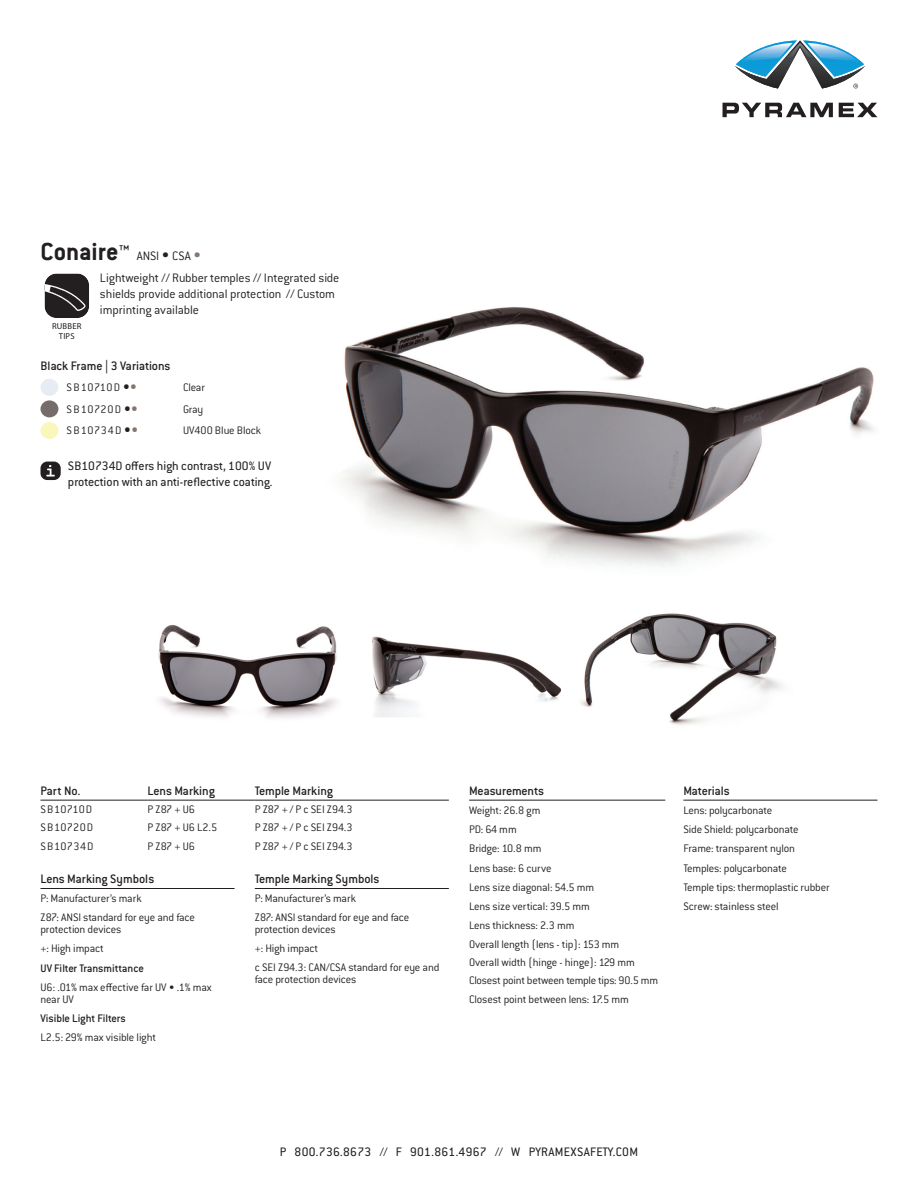
<style>
.page{position:relative;width:918px;height:1188px;background:#fff}
.page>*{position:absolute;margin:0;border:0;box-sizing:border-box;transform-origin:0 0}
.Model_Name{font:700 27px "Conduit ITC Std";color:#231f20}
.Description___no_rul{font:500 13.5px "Conduit ITC Std";letter-spacing:-.01em;color:#231f20}
.Description___no_rul-2{font:300 13.5px/16.2px "Conduit ITC Std";letter-spacing:-.01em;color:#231f20}
.Description___no_rul-3{font:13.5px/16.2px "Conduit ITC Std";letter-spacing:.005em;color:#231f20}
.Description___no_rul-4{font:13.5px "Conduit ITC Std";letter-spacing:.025em;color:#231f20}
.Part_No{font:300 12px/12px "Conduit ITC Std";letter-spacing:-.015em;color:#231f20}
.Description___no_rul-5{font:500 12px "Conduit ITC Std";letter-spacing:-.01em;color:#231f20}
.Part_No-2{font:300 12px "Conduit ITC Std";letter-spacing:.05em;color:#231f20}
.Part_No-3{font:300 12px "Conduit ITC Std";letter-spacing:.07em;color:#231f20}
.Part_No-4{font:300 12px "Conduit ITC Std";letter-spacing:.03em;color:#231f20}
.t1{font:8.7px/9.9px "Myriad Pro";letter-spacing:.02em;color:#231f20;text-align:center}
.s1{font-weight:400;font-size:16.5px}
.s2{font-weight:400;font-size:16.5px;color:#85776f}
.s3{font-weight:900;font-size:13.8px}
.s4{font-weight:900;font-size:13.8px;color:#85776f}
</style>
<div class="page">
<svg style="left:723px;top:103px;width:154px;height:14px"></svg>
<svg style="left:735px;top:40px;width:130px;height:49px"></svg>
<hr style="left:469px;top:800px;width:196px;height:1px;background:#231f20">
<hr style="left:683px;top:800px;width:195px;height:1px;background:#231f20">
<hr style="left:40px;top:800px;width:108px;height:1px;background:#231f20">
<hr style="left:148px;top:800px;width:107px;height:1px;background:#231f20">
<hr style="left:255px;top:800px;width:194px;height:1px;background:#231f20">
<hr style="left:40px;top:888px;width:195px;height:1px;background:#231f20">
<hr style="left:255px;top:888px;width:194px;height:1px;background:#231f20">
<img style="left:372px;top:636px;width:190px;height:81px">
<img style="left:580px;top:613px;width:203px;height:112px">
<img style="left:158px;top:625px;width:179px;height:93px">
<img style="left:344px;top:307px;width:532px;height:260px">
<img style="left:40px;top:379px;width:18px;height:17px">
<img style="left:40px;top:400px;width:18px;height:17px">
<img style="left:40px;top:422px;width:18px;height:17px">
<svg style="left:45px;top:274px;width:44px;height:44px;background:#403c3d"></svg>
<div style="left:41px;top:462px;width:20px;height:18px;background:#231f20;border-radius:7px"></div>
<svg style="left:46px;top:465px;width:9px;height:12px"></svg>
<p class="Model_Name" style="left:40px;top:235px;width:91px">Conaire™</p>
<p class="Description___no_rul-2" style="left:137px;top:247px;width:66px">ANSI <span class="s1">•</span> CSA <span class="s2">•</span></p>
<p class="t1" style="left:52px;top:321px;width:31px">RUBBER<br>TIPS</p>
<p class="Description___no_rul-2" style="left:100px;top:269px;width:241px">Lightweight // Rubber temples // Integrated side shields provide additional protection // Custom imprinting available</p>
<p class="Description___no_rul" style="left:40px;top:357px;width:131px">Black Frame | 3 Variations</p>
<p class="Part_No-2" style="left:67px;top:380px;width:71px">SB10710D <span class="s3">•</span><span class="s4">•</span></p>
<p class="Part_No" style="left:183px;top:381px;width:23px">Clear</p>
<p class="Part_No-3" style="left:67px;top:402px;width:72px">SB10720D <span class="s3">•</span><span class="s4">•</span></p>
<p class="Part_No" style="left:183px;top:403px;width:22px">Gray</p>
<p class="Part_No-3" style="left:67px;top:423px;width:73px">SB10734D <span class="s3">•</span><span class="s4">•</span></p>
<p class="Part_No" style="left:183px;top:424px;width:80px">UV400 Blue Block</p>
<p class="Description___no_rul-3" style="left:68px;top:457px;width:206px">SB10734D offers high contrast, 100% UV protection with an anti-reflective coating.</p>
<p class="Description___no_rul" style="left:40px;top:782px;width:41px">Part No.</p>
<p class="Description___no_rul" style="left:148px;top:782px;width:69px">Lens Marking</p>
<p class="Description___no_rul" style="left:255px;top:782px;width:80px">Temple Marking</p>
<p class="Part_No-4" style="left:40px;top:802px;width:53px">SB10710D</p>
<p class="Part_No" style="left:148px;top:803px;width:49px">P Z87 + U6</p>
<p class="Part_No" style="left:255px;top:803px;width:99px">P Z87 + / P c SEI Z94.3</p>
<p class="Part_No-2" style="left:40px;top:820px;width:54px">SB10720D</p>
<p class="Part_No" style="left:148px;top:821px;width:71px">P Z87 + U6 L2.5</p>
<p class="Part_No" style="left:255px;top:821px;width:99px">P Z87 + / P c SEI Z94.3</p>
<p class="Part_No-2" style="left:40px;top:839px;width:55px">SB10734D</p>
<p class="Part_No" style="left:148px;top:840px;width:49px">P Z87 + U6</p>
<p class="Part_No" style="left:255px;top:840px;width:99px">P Z87 + / P c SEI Z94.3</p>
<p class="Description___no_rul" style="left:40px;top:870px;width:115px">Lens Marking Symbols</p>
<p class="Part_No" style="left:40px;top:892px;width:103px">P: Manufacturer’s mark</p>
<p class="Part_No" style="left:40px;top:911px;width:156px">Z87: ANSI standard for eye and face protection devices</p>
<p class="Part_No" style="left:40px;top:942px;width:65px">+: High impact</p>
<p class="Description___no_rul-5" style="left:40px;top:961px;width:105px">UV Filter Transmittance</p>
<p class="Part_No" style="left:40px;top:981px;width:173px">U6: .01% max effective far UV • .1% max near UV</p>
<p class="Description___no_rul-5" style="left:40px;top:1011px;width:87px">Visible Light Filters</p>
<p class="Part_No" style="left:40px;top:1031px;width:117px">L2.5: 29% max visible light</p>
<p class="Description___no_rul" style="left:255px;top:870px;width:126px">Temple Marking Symbols</p>
<p class="Part_No" style="left:255px;top:892px;width:103px">P: Manufacturer’s mark</p>
<p class="Part_No" style="left:255px;top:910px;width:156px">Z87: ANSI standard for eye and face protection devices</p>
<p class="Part_No" style="left:255px;top:942px;width:65px">+: High impact</p>
<p class="Part_No" style="left:255px;top:961px;width:186px">c SEI Z94.3: CAN/CSA standard for eye and face protection devices</p>
<p class="Description___no_rul" style="left:469px;top:782px;width:77px">Measurements</p>
<p class="Part_No" style="left:469px;top:804px;width:73px">Weight: 26.8 gm</p>
<p class="Part_No" style="left:469px;top:823px;width:49px">PD: 64 mm</p>
<p class="Part_No" style="left:469px;top:842px;width:74px">Bridge: 10.8 mm</p>
<p class="Part_No" style="left:469px;top:862px;width:84px">Lens base: 6 curve</p>
<p class="Part_No" style="left:469px;top:881px;width:127px">Lens size diagonal: 54.5 mm</p>
<p class="Part_No" style="left:469px;top:900px;width:122px">Lens size vertical: 39.5 mm</p>
<p class="Part_No" style="left:469px;top:919px;width:107px">Lens thickness: 2.3 mm</p>
<p class="Part_No" style="left:469px;top:937px;width:152px">Overall length (lens - tip): 153 mm</p>
<p class="Part_No" style="left:469px;top:956px;width:167px">Overall width (hinge - hinge): 129 mm</p>
<p class="Part_No" style="left:469px;top:974px;width:191px">Closest point between temple tips: 90.5 mm</p>
<p class="Part_No" style="left:469px;top:993px;width:161px">Closest point between lens: 17.5 mm</p>
<p class="Description___no_rul" style="left:683px;top:782px;width:48px">Materials</p>
<p class="Part_No" style="left:683px;top:804px;width:90px">Lens: polycarbonate</p>
<p class="Part_No" style="left:683px;top:823px;width:117px">Side Shield: polycarbonate</p>
<p class="Part_No" style="left:683px;top:842px;width:113px">Frame: transparent nylon</p>
<p class="Part_No" style="left:683px;top:862px;width:105px">Temples: polycarbonate</p>
<p class="Part_No" style="left:683px;top:881px;width:148px">Temple tips: thermoplastic rubber</p>
<p class="Part_No" style="left:683px;top:900px;width:97px">Screw: stainless steel</p>
<p class="Description___no_rul-4" style="left:280px;top:1144px;width:360px">P 800.736.8673 // F 901.861.4967 // W PYRAMEXSAFETY.COM</p>
</div>
